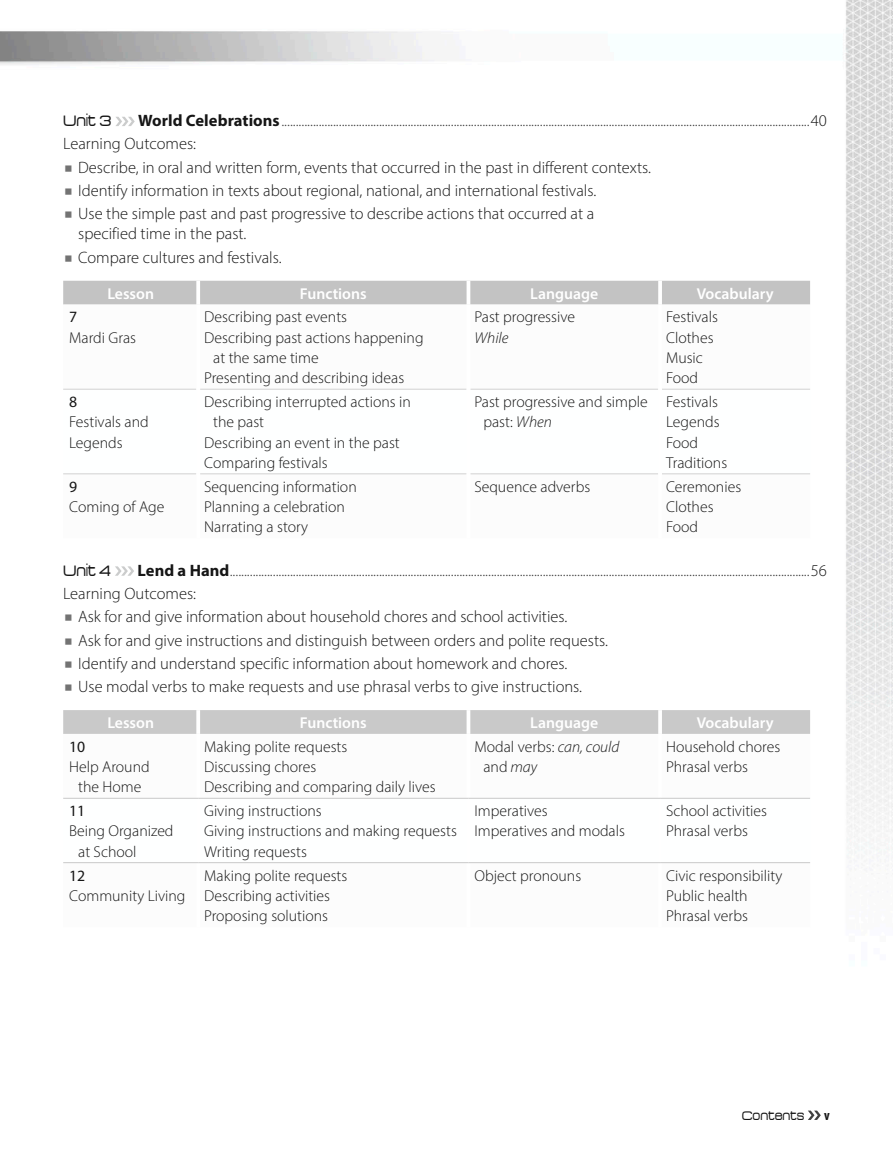
<style>
.page{position:relative;width:893px;height:1149px;background:#fff}
.page>*{position:absolute;margin:0;border:0;box-sizing:border-box;transform-origin:0 0}
.t1{font:300 16.5px/23.2px "Myriad Pro";color:#161616}
.t2{font:300 16.5px "Myriad Pro";color:#404040}
.t3{font:16.5px "Acens";letter-spacing:.01em;color:#161616}
.t4{font:300 15.75px/20.2px "Myriad Pro";color:#161616}
.t5{font:600 15.75px "Myriad Pro";color:#fff}
.t6{font:15.75px "Myriad Pro";color:#161616}
.t7{font:700 condensed 14.25px "Myriad Pro";color:#161616}
.t8{font:13.5px "Acens";letter-spacing:.01em;color:#161616}
.s1{font-weight:700;color:#161616}
.s2{color:#161616}
.s3{font-weight:400}
.s4{font-style:italic}
</style>
<div class="page">
<img style="left:0;top:0;width:893px;height:856px">
<svg style="left:115px;top:117px;width:20px;height:9px"></svg>
<div style="left:63px;top:281px;width:747px;height:23px;background:#c3c3c3"></div>
<svg style="left:63px;top:304px;width:747px;height:234px"></svg>
<svg style="left:63px;top:390px;width:747px;height:83px"></svg>
<hr style="left:63px;top:389px;width:133px;height:1px;background:#d1d1d1">
<hr style="left:200px;top:389px;width:267px;height:1px;background:#d1d1d1">
<hr style="left:470px;top:389px;width:188px;height:1px;background:#d1d1d1">
<hr style="left:662px;top:389px;width:148px;height:1px;background:#d1d1d1">
<hr style="left:63px;top:473px;width:133px;height:1px;background:#d1d1d1">
<hr style="left:200px;top:473px;width:267px;height:1px;background:#d1d1d1">
<hr style="left:470px;top:473px;width:188px;height:1px;background:#d1d1d1">
<hr style="left:662px;top:473px;width:148px;height:1px;background:#d1d1d1">
<svg style="left:196px;top:281px;width:4px;height:23px"></svg>
<hr style="left:467px;top:281px;width:3px;height:23px;background:#fff">
<svg style="left:658px;top:281px;width:4px;height:23px"></svg>
<hr style="left:196px;top:304px;width:4px;height:85px;background:#fff">
<hr style="left:467px;top:304px;width:3px;height:85px;background:#fff">
<hr style="left:658px;top:304px;width:4px;height:85px;background:#fff">
<hr style="left:196px;top:389px;width:4px;height:84px;background:#fff">
<hr style="left:467px;top:389px;width:3px;height:84px;background:#fff">
<hr style="left:658px;top:389px;width:4px;height:84px;background:#fff">
<hr style="left:196px;top:473px;width:4px;height:65px;background:#fff">
<hr style="left:467px;top:473px;width:3px;height:65px;background:#fff">
<hr style="left:658px;top:473px;width:4px;height:65px;background:#fff">
<svg style="left:115px;top:566px;width:19px;height:9px"></svg>
<div style="left:63px;top:710px;width:747px;height:23px;background:#c9c9c9"></div>
<svg style="left:63px;top:733px;width:747px;height:131px"></svg>
<svg style="left:63px;top:798px;width:747px;height:64px"></svg>
<svg style="left:196px;top:710px;width:4px;height:23px"></svg>
<hr style="left:467px;top:710px;width:3px;height:23px;background:#fff">
<hr style="left:658px;top:710px;width:4px;height:23px;background:#fff">
<hr style="left:196px;top:733px;width:4px;height:64px;background:#fff">
<hr style="left:467px;top:733px;width:3px;height:64px;background:#fff">
<hr style="left:658px;top:733px;width:4px;height:64px;background:#fff">
<hr style="left:196px;top:798px;width:4px;height:64px;background:#fff">
<hr style="left:467px;top:798px;width:3px;height:64px;background:#fff">
<hr style="left:658px;top:798px;width:4px;height:64px;background:#fff">
<hr style="left:196px;top:862px;width:4px;height:64px;background:#fff">
<hr style="left:467px;top:862px;width:3px;height:64px;background:#fff">
<hr style="left:658px;top:862px;width:4px;height:64px;background:#fff">
<hr style="left:63px;top:797px;width:135px;height:1px;background:#c9c9c9">
<hr style="left:198px;top:797px;width:270px;height:1px;background:#c9c9c9">
<hr style="left:468px;top:797px;width:192px;height:1px;background:#c9c9c9">
<hr style="left:660px;top:797px;width:150px;height:1px;background:#c9c9c9">
<hr style="left:63px;top:862px;width:135px;height:1px;background:#c9c9c9">
<hr style="left:198px;top:862px;width:270px;height:1px;background:#c9c9c9">
<hr style="left:468px;top:862px;width:192px;height:1px;background:#c9c9c9">
<hr style="left:660px;top:862px;width:150px;height:1px;background:#c9c9c9">
<svg style="left:808px;top:1110px;width:13px;height:9px"></svg>
<svg style="left:65px;top:165px;width:7px;height:6px"></svg>
<svg style="left:65px;top:188px;width:7px;height:6px"></svg>
<svg style="left:65px;top:211px;width:7px;height:7px"></svg>
<svg style="left:65px;top:255px;width:7px;height:6px"></svg>
<svg style="left:65px;top:614px;width:7px;height:6px"></svg>
<svg style="left:65px;top:637px;width:7px;height:7px"></svg>
<svg style="left:65px;top:661px;width:7px;height:6px"></svg>
<svg style="left:65px;top:684px;width:7px;height:6px"></svg>
<p class="t3" style="left:63px;top:109px;width:50px">Unit 3</p>
<p class="t2" style="left:138px;top:111px;width:690px"><span class="s1">World Celebrations</span> ........................................................................................................................................................................................<span class="s2">40</span></p>
<p class="t1" style="left:63px;top:132px;width:134px">Learning Outcomes:</p>
<p class="t1" style="left:78px;top:155px;width:574px">Describe, in oral and written form, events that occurred in the past in different contexts.</p>
<p class="t1" style="left:78px;top:178px;width:519px">Identify information in texts about regional, national, and international festivals.</p>
<p class="t1" style="left:78px;top:202px;width:518px">Use the simple past and past progressive to describe actions that occurred at a</p>
<p class="t1" style="left:78px;top:222px;width:205px">specified time in the past.<br>Compare cultures and festivals.</p>
<p class="t5" style="left:107px;top:283px;width:48px">Lesson</p>
<p class="t5" style="left:300px;top:283px;width:68px">Functions</p>
<p class="t5" style="left:530px;top:283px;width:69px">Language</p>
<p class="t5" style="left:697px;top:283px;width:78px">Vocabulary</p>
<p class="t4" style="left:69px;top:307px;width:68px"><span class="s3">7<br></span>Mardi Gras</p>
<p class="t4" style="left:204px;top:307px;width:144px">Describing past events</p>
<p class="t4" style="left:474px;top:307px;width:102px">Past progressive<br><span class="s4">While</span></p>
<p class="t4" style="left:666px;top:307px;width:53px">Festivals<br>Clothes<br>Music<br>Food</p>
<p class="t4" style="left:204px;top:327px;width:221px">Describing past actions happening</p>
<p class="t4" style="left:213px;top:347px;width:107px">at the same time</p>
<p class="t4" style="left:204px;top:367px;width:201px">Presenting and describing ideas</p>
<p class="t4" style="left:69px;top:391px;width:81px"><span class="s3">8<br></span>Festivals and<br>Legends</p>
<p class="t4" style="left:204px;top:391px;width:208px">Describing interrupted actions in</p>
<p class="t4" style="left:213px;top:411px;width:52px">the past</p>
<p class="t4" style="left:204px;top:432px;width:197px">Describing an event in the past</p>
<p class="t4" style="left:204px;top:452px;width:125px">Comparing festivals</p>
<p class="t4" style="left:483px;top:391px;width:166px;text-indent:-9px">Past progressive and simple past: <span class="s4">When</span></p>
<p class="t4" style="left:666px;top:391px;width:63px">Festivals<br>Legends<br>Food<br>Traditions</p>
<p class="t4" style="left:69px;top:476px;width:97px"><span class="s3">9<br></span>Coming of Age</p>
<p class="t4" style="left:204px;top:476px;width:154px">Sequencing information<br>Planning a celebration<br>Narrating a story</p>
<p class="t4" style="left:474px;top:476px;width:117px">Sequence adverbs</p>
<p class="t4" style="left:666px;top:476px;width:77px">Ceremonies<br>Clothes<br>Food</p>
<p class="t3" style="left:63px;top:558px;width:49px">Unit 4</p>
<p class="t2" style="left:138px;top:560px;width:691px"><span class="s1">Lend a Hand</span> ..........................................................................................................................................................................................................<span class="s2">56</span></p>
<p class="t1" style="left:63px;top:581px;width:134px">Learning Outcomes:</p>
<p class="t1" style="left:78px;top:604px;width:491px">Ask for and give information about household chores and school activities.</p>
<p class="t1" style="left:78px;top:628px;width:531px">Ask for and give instructions and distinguish between orders and polite requests.</p>
<p class="t1" style="left:78px;top:651px;width:490px">Identify and understand specific information about homework and chores.</p>
<p class="t1" style="left:78px;top:674px;width:505px">Use modal verbs to make requests and use phrasal verbs to give instructions.</p>
<p class="t5" style="left:107px;top:712px;width:48px">Lesson</p>
<p class="t5" style="left:300px;top:712px;width:68px">Functions</p>
<p class="t5" style="left:530px;top:712px;width:69px">Language</p>
<p class="t5" style="left:697px;top:712px;width:78px">Vocabulary</p>
<p class="t6" style="left:69px;top:736px;width:18px">10</p>
<p class="t4" style="left:69px;top:756px;width:82px">Help Around</p>
<p class="t4" style="left:78px;top:776px;width:65px">the Home</p>
<p class="t4" style="left:204px;top:736px;width:233px">Making polite requests<br>Discussing chores<br>Describing and comparing daily lives</p>
<p class="t4" style="left:483px;top:736px;width:137px;text-indent:-9px">Modal verbs: <span class="s4">can, could </span>and <span class="s4">may</span></p>
<p class="t4" style="left:666px;top:736px;width:116px">Household chores<br>Phrasal verbs</p>
<p class="t6" style="left:69px;top:800px;width:18px">11</p>
<p class="t4" style="left:69px;top:820px;width:106px">Being Organized</p>
<p class="t4" style="left:78px;top:840px;width:60px">at School</p>
<p class="t4" style="left:204px;top:800px;width:254px">Giving instructions<br>Giving instructions and making requests<br>Writing requests</p>
<p class="t4" style="left:474px;top:800px;width:152px">Imperatives<br>Imperatives and modals</p>
<p class="t4" style="left:666px;top:800px;width:102px">School activities<br>Phrasal verbs</p>
<p class="t4" style="left:69px;top:864px;width:118px"><span class="s3">12<br></span>Community Living</p>
<p class="t4" style="left:204px;top:864px;width:145px">Making polite requests<br>Describing activities<br>Proposing solutions</p>
<p class="t4" style="left:474px;top:864px;width:108px">Object pronouns</p>
<p class="t4" style="left:666px;top:864px;width:118px">Civic responsibility<br>Public health<br>Phrasal verbs</p>
<p class="t8" style="left:742px;top:1105px;width:64px">Contents</p>
<p class="t7" style="left:824px;top:1105px;width:7px">v</p>
</div>
